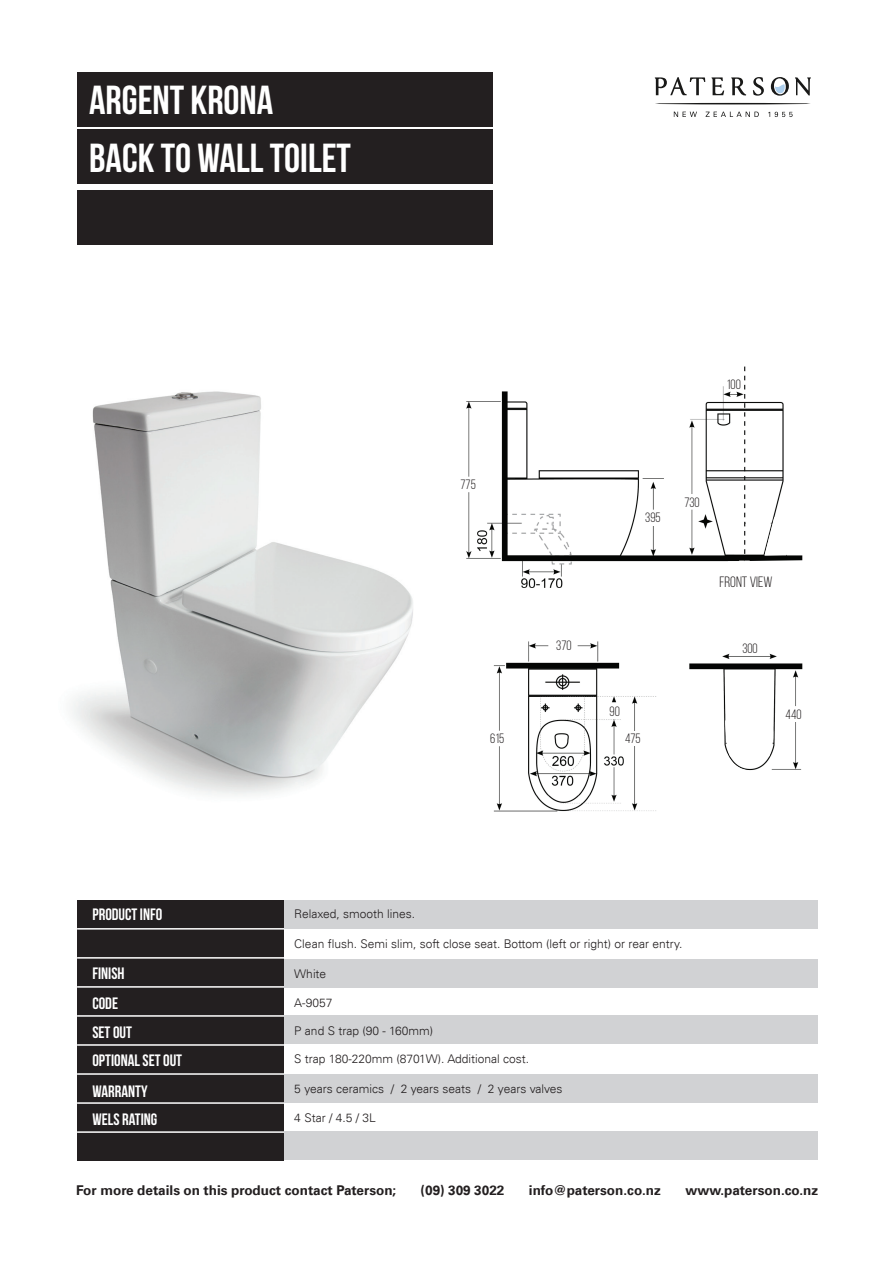
<style>
.page{position:relative;width:893px;height:1263px;background:#fff}
.page>*{position:absolute;margin:0;border:0;box-sizing:border-box;transform-origin:0 0}
.t1{font:700 40.5px/57.9px "Bebas Neue";color:#fff}
.t2{font:700 16.5px/28.7px "Bebas Neue";color:#fff}
.t3{font:15px "Bebas Neue";color:#231f20}
.t4{font:700 13.5px "Univers LT";color:#231f20}
.t5{font:13.5px "Bebas Neue";color:#231f20}
.t6{font:300 12px "Univers LT";color:#231f20}
</style>
<div class="page">
<div style="left:77px;top:900px;width:206px;height:260px;background:#231f20"></div>
<div style="left:77px;top:72px;width:415px;height:54px;background:#231f20"></div>
<div style="left:77px;top:130px;width:415px;height:54px;background:#231f20"></div>
<div style="left:77px;top:191px;width:415px;height:54px;background:#231f20"></div>
<div style="left:284px;top:900px;width:534px;height:29px;background:#d1d2d4"></div>
<div style="left:284px;top:959px;width:534px;height:28px;background:#d1d2d4"></div>
<div style="left:284px;top:1015px;width:534px;height:29px;background:#d1d2d4"></div>
<div style="left:284px;top:1074px;width:534px;height:29px;background:#d1d2d4"></div>
<div style="left:284px;top:1131px;width:534px;height:29px;background:#d1d2d4"></div>
<hr style="left:655px;top:103px;width:156px;height:1px;background:#191918;border-radius:50%">
<svg style="left:771px;top:77px;width:18px;height:19px"></svg>
<svg style="left:795px;top:77px;width:16px;height:18px"></svg>
<svg style="left:655px;top:77px;width:50px;height:18px"></svg>
<svg style="left:731px;top:77px;width:15px;height:18px"></svg>
<svg style="left:753px;top:77px;width:11px;height:19px"></svg>
<svg style="left:711px;top:77px;width:13px;height:18px"></svg>
<svg style="left:674px;top:112px;width:23px;height:5px"></svg>
<svg style="left:706px;top:112px;width:53px;height:5px"></svg>
<svg style="left:768px;top:112px;width:25px;height:5px"></svg>
<hr style="left:77px;top:928px;width:207px;height:1px;background:#fff">
<hr style="left:77px;top:957px;width:207px;height:2px;background:#fff">
<hr style="left:77px;top:986px;width:207px;height:2px;background:#fff">
<hr style="left:77px;top:1015px;width:207px;height:2px;background:#fff">
<hr style="left:77px;top:1044px;width:207px;height:2px;background:#fff">
<hr style="left:77px;top:1073px;width:207px;height:2px;background:#fff">
<hr style="left:77px;top:1102px;width:207px;height:2px;background:#fff">
<hr style="left:77px;top:1131px;width:207px;height:2px;background:#fff">
<img style="left:466px;top:366px;width:318px;height:222px">
<img style="left:493px;top:641px;width:310px;height:171px">
<div style="left:485px;top:731px;width:27px;height:14px;background:#fff"></div>
<div style="left:458px;top:479px;width:27px;height:13px;background:#fff"></div>
<div style="left:641px;top:512px;width:27px;height:13px;background:#fff"></div>
<div style="left:678px;top:494px;width:27px;height:14px;background:#fff"></div>
<div style="left:726px;top:378px;width:16px;height:13px;background:#fff"></div>
<div style="left:552px;top:632px;width:24px;height:24px;background:#fff"></div>
<div style="left:738px;top:632px;width:25px;height:20px;background:#fff"></div>
<svg style="left:725px;top:501px;width:78px;height:87px"></svg>
<div style="left:604px;top:704px;width:27px;height:15px;background:#fff"></div>
<div style="left:783px;top:708px;width:27px;height:14px;background:#fff"></div>
<svg style="left:691px;top:712px;width:84px;height:94px"></svg>
<div style="left:622px;top:731px;width:28px;height:15px;background:#fff"></div>
<img style="left:72px;top:391px;width:341px;height:405px">
<h1 class="t1" style="left:89px;top:71px;width:263px">ARGENT KRONA<br>BACK TO WALL TOILET</h1>
<p class="t5" style="left:460px;top:477px;width:17px">775</p>
<p class="t5" style="left:490px;top:731px;width:16px">615</p>
<p class="t5" style="left:727px;top:377px;width:16px">100</p>
<p class="t5" style="left:645px;top:510px;width:17px">395</p>
<p class="t5" style="left:684px;top:495px;width:17px">730</p>
<p class="t3" style="left:719px;top:573px;width:54px">FRONT VIEW</p>
<p class="t5" style="left:556px;top:638px;width:17px">370</p>
<p class="t5" style="left:742px;top:641px;width:17px">300</p>
<p class="t5" style="left:610px;top:704px;width:12px">90</p>
<p class="t5" style="left:786px;top:707px;width:18px">440</p>
<p class="t5" style="left:625px;top:731px;width:17px">475</p>
<h2 class="t2" style="left:92px;top:900px;width:71px">PRODUCT INFO</h2>
<h2 class="t2" style="left:92px;top:959px;width:91px">FINISH<br>CODE<br>SET OUT<br>OPTIONAL SET OUT</h2>
<h2 class="t2" style="left:92px;top:1076px;width:66px">WARRANTY<br>WELS RATING</h2>
<p class="t6" style="left:294px;top:907px;width:122px">Relaxed, smooth lines.</p>
<p class="t6" style="left:294px;top:937px;width:390px">Clean flush. Semi slim, soft close seat. Bottom (left or right) or rear entry.</p>
<p class="t6" style="left:294px;top:966px;width:34px">White</p>
<p class="t6" style="left:294px;top:995px;width:40px">A-9057</p>
<p class="t6" style="left:294px;top:1023px;width:140px">P and S trap (90 - 160mm)</p>
<p class="t6" style="left:294px;top:1052px;width:236px">S trap 180-220mm (8701W). Additional cost.</p>
<p class="t6" style="left:294px;top:1081px;width:270px">5 years ceramics / 2 years seats / 2 years valves</p>
<p class="t6" style="left:294px;top:1111px;width:83px">4 Star / 4.5 / 3L</p>
<p class="t4" style="left:76px;top:1182px;width:322px">For more details on this product contact Paterson;</p>
<p class="t4" style="left:421px;top:1182px;width:85px">(09) 309 3022</p>
<p class="t4" style="left:529px;top:1182px;width:133px">info@paterson.co.nz</p>
<p class="t4" style="left:685px;top:1182px;width:134px">www.paterson.co.nz</p>
</div>
